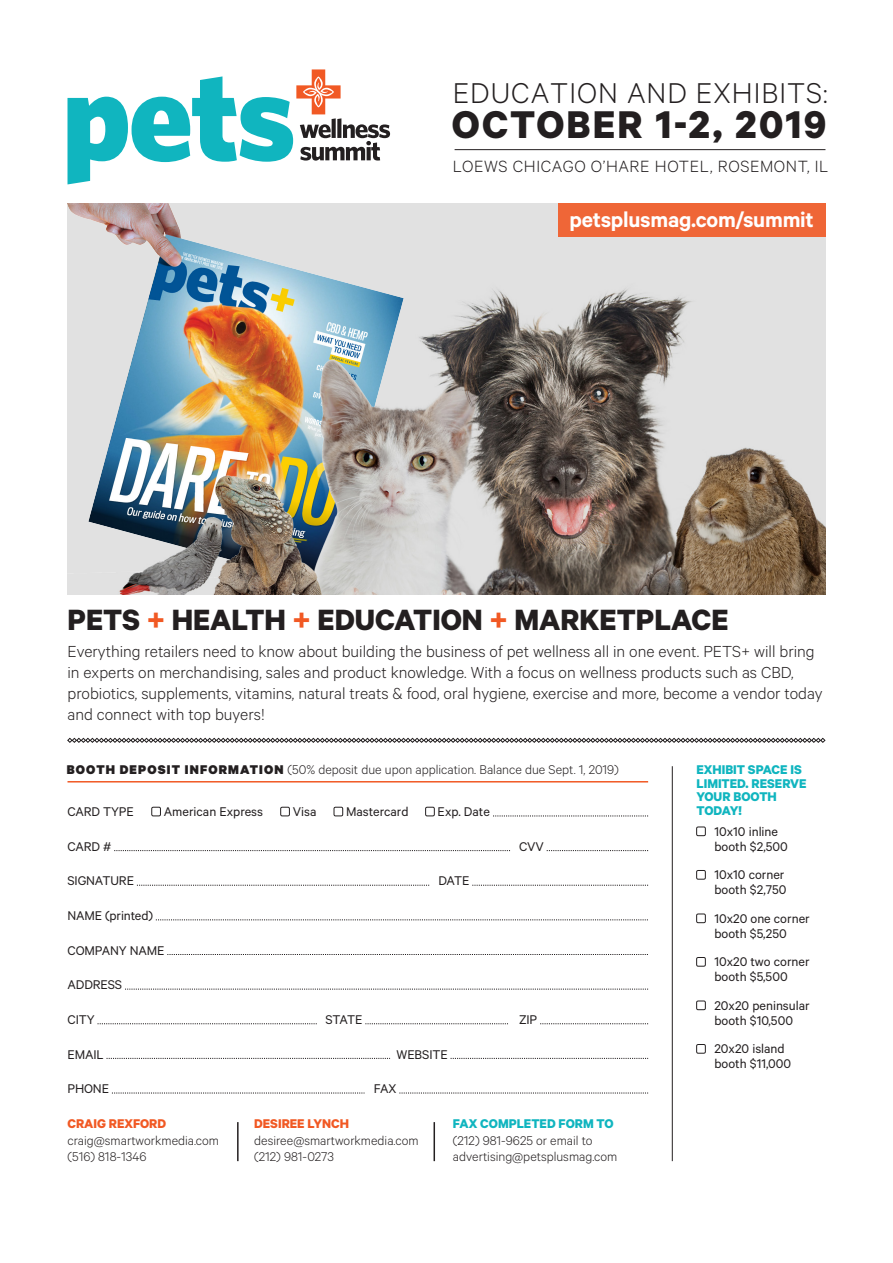
<style>
.page{position:relative;width:893px;height:1263px;background:#fff}
.page>*{position:absolute;margin:0;border:0;box-sizing:border-box;transform-origin:0 0}
.t1{font:700 43.5px "Calibre";letter-spacing:.05em;color:#231f20}
.t2{font:700 33px "Calibre";color:#231f20}
.t3{font:300 32.25px "Calibre";letter-spacing:.03em;color:#231f20}
.t4{font:600 24px "Calibre";letter-spacing:-.01em;color:#fff}
.t5{font:300 18.3px "Calibre";letter-spacing:.03em;color:#231f20}
.t6{font:300 18px/21px "Calibre";color:#231f20}
.t7{font:14.25px/15px "Calibre";color:#231f20}
.t8{font:300 14.25px/16.5px "Calibre";color:#231f20}
.t9{font:700 14.25px/13.5px "Calibre";color:#10b5bf}
.t10{font:700 14.25px "Calibre";color:#f15924}
.s1{color:#f15924}
.s2{font-weight:900}
</style>
<div class="page">
<img style="left:483px;top:203px;width:342px;height:391px">
<div style="left:152px;top:807px;width:9px;height:9px;border:1px solid #231f20;border-radius:2px"></div>
<div style="left:280px;top:807px;width:10px;height:9px;border:1px solid #231f20;border-radius:2px"></div>
<div style="left:334px;top:807px;width:9px;height:9px;border:1px solid #231f20;border-radius:2px"></div>
<div style="left:425px;top:807px;width:9px;height:9px;border:1px solid #231f20;border-radius:2px"></div>
<svg style="left:493px;top:816px;width:155px;height:1px"></svg>
<hr style="left:672px;top:766px;width:1px;height:395px;background:#231f20">
<svg style="left:67px;top:738px;width:758px;height:5px"></svg>
<svg style="left:472px;top:885px;width:176px;height:1px"></svg>
<svg style="left:137px;top:885px;width:292px;height:1px"></svg>
<svg style="left:156px;top:919px;width:492px;height:1px"></svg>
<svg style="left:167px;top:954px;width:481px;height:1px"></svg>
<svg style="left:125px;top:989px;width:523px;height:1px"></svg>
<svg style="left:107px;top:1058px;width:283px;height:1px"></svg>
<svg style="left:451px;top:1058px;width:197px;height:1px"></svg>
<svg style="left:112px;top:1093px;width:252px;height:1px"></svg>
<svg style="left:399px;top:1093px;width:249px;height:1px"></svg>
<svg style="left:98px;top:1023px;width:219px;height:1px"></svg>
<svg style="left:365px;top:1023px;width:143px;height:1px"></svg>
<svg style="left:540px;top:1023px;width:108px;height:1px"></svg>
<hr style="left:68px;top:781px;width:580px;height:1px;background:#f15924">
<div style="left:558px;top:203px;width:267px;height:33px;background:#ef6637"></div>
<img style="left:423px;top:203px;width:60px;height:391px">
<svg style="left:68px;top:69px;width:322px;height:115px"></svg>
<hr style="left:455px;top:149px;width:370px;height:1px;background:#231f20">
<img style="left:68px;top:203px;width:355px;height:391px">
<div style="left:696px;top:827px;width:9px;height:9px;border:1px solid #231f20;border-radius:2px"></div>
<div style="left:696px;top:870px;width:9px;height:9px;border:1px solid #231f20;border-radius:2px"></div>
<div style="left:696px;top:914px;width:9px;height:9px;border:1px solid #231f20;border-radius:2px"></div>
<div style="left:696px;top:957px;width:9px;height:9px;border:1px solid #231f20;border-radius:2px"></div>
<div style="left:696px;top:1001px;width:9px;height:9px;border:1px solid #231f20;border-radius:2px"></div>
<div style="left:696px;top:1044px;width:9px;height:9px;border:1px solid #231f20;border-radius:2px"></div>
<svg style="left:114px;top:850px;width:396px;height:1px"></svg>
<svg style="left:547px;top:850px;width:101px;height:1px"></svg>
<hr style="left:237px;top:1122px;width:2px;height:39px;background:#231f20">
<hr style="left:434px;top:1122px;width:1px;height:39px;background:#231f20">
<p class="t3" style="left:453px;top:74px;width:376px">EDUCATION AND EXHIBITS:</p>
<p class="t1" style="left:452px;top:98px;width:376px">OCTOBER 1-2, 2019</p>
<p class="t5" style="left:453px;top:156px;width:377px">LOEWS CHICAGO O’HARE HOTEL, ROSEMONT, IL</p>
<p class="t4" style="left:569px;top:205px;width:246px">petsplusmag.com/summit</p>
<p class="t2" style="left:68px;top:599px;width:662px">PETS <span class="s1">+</span> HEALTH <span class="s1">+</span> EDUCATION <span class="s1">+</span> MARKETPLACE</p>
<p class="t6" style="left:68px;top:640px;width:757px">Everything retailers need to know about building the business of pet wellness all in one event. PETS+ will bring in experts on merchandising, sales and product knowledge. With a focus on wellness products such as CBD, probiotics, supplements, vitamins, natural treats &amp; food, oral hygiene, exercise and more, become a vendor today and connect with top buyers!</p>
<p class="t8" style="left:67px;top:761px;width:553px"><span class="s2">BOOTH DEPOSIT INFORMATION</span> (50% deposit due upon application. Balance due Sept. 1, 2019)</p>
<p class="t7" style="left:68px;top:804px;width:68px">CARD TYPE</p>
<p class="t7" style="left:164px;top:804px;width:101px">American Express</p>
<p class="t7" style="left:293px;top:804px;width:25px">Visa</p>
<p class="t7" style="left:346px;top:804px;width:64px">Mastercard</p>
<p class="t7" style="left:438px;top:804px;width:54px">Exp. Date</p>
<p class="t7" style="left:68px;top:838px;width:45px">CARD #</p>
<p class="t7" style="left:519px;top:838px;width:26px">CVV</p>
<p class="t7" style="left:68px;top:873px;width:68px">SIGNATURE</p>
<p class="t7" style="left:438px;top:873px;width:33px">DATE</p>
<p class="t7" style="left:68px;top:907px;width:87px">NAME (printed)</p>
<p class="t7" style="left:68px;top:942px;width:98px">COMPANY NAME</p>
<p class="t7" style="left:68px;top:977px;width:56px">ADDRESS</p>
<p class="t7" style="left:68px;top:1011px;width:29px">CITY</p>
<p class="t7" style="left:326px;top:1011px;width:38px">STATE</p>
<p class="t7" style="left:519px;top:1011px;width:20px">ZIP</p>
<p class="t7" style="left:68px;top:1046px;width:38px">EMAIL</p>
<p class="t7" style="left:397px;top:1046px;width:53px">WEBSITE</p>
<p class="t7" style="left:68px;top:1081px;width:43px">PHONE</p>
<p class="t7" style="left:374px;top:1081px;width:24px">FAX</p>
<p class="t10" style="left:68px;top:1115px;width:100px">CRAIG REXFORD</p>
<p class="t10" style="left:254px;top:1115px;width:96px">DESIREE LYNCH</p>
<p class="t9" style="left:453px;top:1116px;width:162px">FAX COMPLETED FORM TO</p>
<p class="t8" style="left:68px;top:1131px;width:153px">craig@smartworkmedia.com (516) 818-1346</p>
<p class="t8" style="left:254px;top:1131px;width:166px">desiree@smartworkmedia.com (212) 981-0273</p>
<p class="t8" style="left:453px;top:1131px;width:166px">(212) 981-9625 or email to advertising@petsplusmag.com</p>
<p class="t9" style="left:696px;top:763px;width:112px">EXHIBIT SPACE IS<br>LIMITED. RESERVE<br>YOUR BOOTH<br>TODAY!</p>
<p class="t7" style="left:714px;top:823px;width:75px">10x10 inline booth $2,500</p>
<p class="t7" style="left:714px;top:867px;width:73px">10x10 corner booth $2,750</p>
<p class="t7" style="left:714px;top:910px;width:97px">10x20 one corner booth $5,250</p>
<p class="t7" style="left:714px;top:954px;width:97px">10x20 two corner booth $5,500</p>
<p class="t7" style="left:714px;top:997px;width:97px">20x20 peninsular booth $10,500</p>
<p class="t7" style="left:714px;top:1041px;width:78px">20x20 island booth $11,000</p>
</div>
